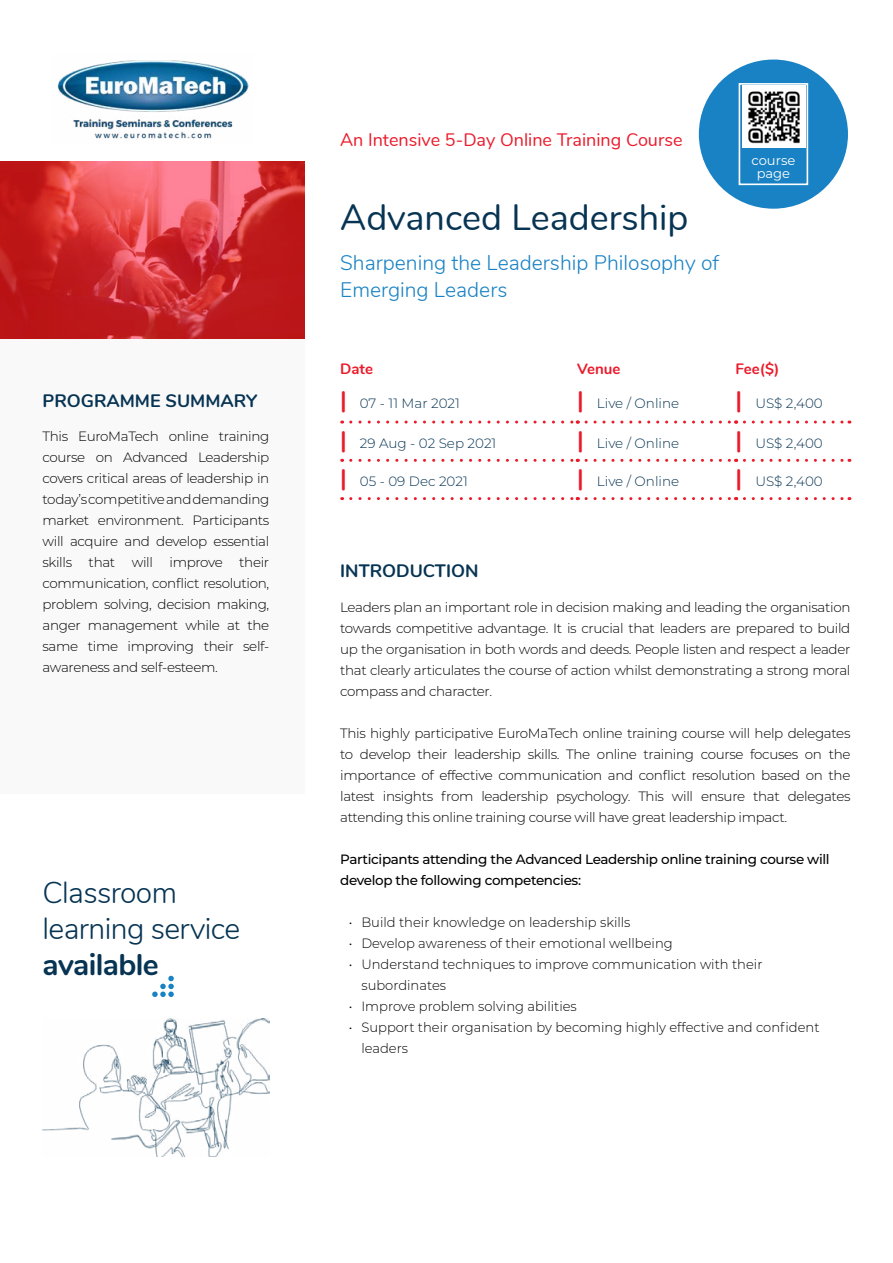
<style>
.page{position:relative;width:893px;height:1263px;background:#fff}
.page>*{position:absolute;margin:0;border:0;box-sizing:border-box;transform-origin:0 0}
.t1{font:36px "Nunito";color:#073453}
.t2{font:300 30px/36px "Nunito";letter-spacing:-.02em;color:#073453}
.t3{font:700 30px "Nunito";letter-spacing:-.02em;color:#073453}
.t4{font:300 21px/27px "Nunito";color:#1982c4}
.t5{font:18px "Nunito";color:#ea1b2b}
.t6{font:700 18px "Nunito";color:#073453}
.t7{font:700 15px "Nunito";color:#ea1b2b}
.t8{font:300 13.5px/21px "Montserrat";color:#000;text-align:justify}
.t9{font:300 13.5px "Montserrat";color:#073453}
.t10{font:500 13.5px/21px "Montserrat";letter-spacing:-.025em;color:#000}
.t11{font:13.05px/13px "Montserrat";color:#fff;text-align:center}
.s1{font-family:"Nunito";font-weight:700;font-size:24px;color:#ea1b2b}
</style>
<div class="page">
<svg style="left:0;top:162px;width:305px;height:177px;background:#d03337"></svg>
<div style="left:0;top:340px;width:305px;height:454px;background:#f9f9f9"></div>
<svg style="left:152px;top:976px;width:22px;height:21px"></svg>
<img style="left:43px;top:1018px;width:226px;height:138px">
<div style="left:699px;top:60px;width:149px;height:149px;background:#1982c4;border-radius:50%"></div>
<div style="left:739px;top:83px;width:69px;height:102px;border:2px solid #fff"></div>
<img style="left:57px;top:60px;width:192px;height:79px">
<svg style="left:351px;top:421px;width:227px;height:3px"></svg>
<svg style="left:586px;top:421px;width:151px;height:3px"></svg>
<svg style="left:744px;top:421px;width:106px;height:3px"></svg>
<svg style="left:351px;top:459px;width:227px;height:3px"></svg>
<svg style="left:586px;top:459px;width:151px;height:3px"></svg>
<svg style="left:744px;top:459px;width:106px;height:3px"></svg>
<svg style="left:351px;top:497px;width:227px;height:3px"></svg>
<svg style="left:586px;top:497px;width:151px;height:3px"></svg>
<svg style="left:744px;top:497px;width:106px;height:3px"></svg>
<img style="left:742px;top:86px;width:63px;height:62px">
<h3 class="t6" style="left:43px;top:387px;width:216px">PROGRAMME SUMMARY</h3>
<p class="t8" style="left:43px;top:426px;width:228px">This EuroMaTech online training course on Advanced Leadership covers critical areas of leadership in today’s competitive and demanding market environment. Participants will acquire and develop essential skills that will improve their communication, conflict resolution, problem solving, decision making, anger management while at the same time improving their self&shy;awareness and self-esteem.</p>
<h2 class="t2" style="left:43px;top:873px;width:199px">Classroom learning service</h2>
<h2 class="t3" style="left:43px;top:943px;width:118px">available</h2>
<h3 class="t5" style="left:340px;top:126px;width:344px">An Intensive 5-Day Online Training Course</h3>
<h1 class="t1" style="left:340px;top:191px;width:350px">Advanced Leadership</h1>
<h3 class="t4" style="left:340px;top:248px;width:380px">Sharpening the Leadership Philosophy of<br>Emerging Leaders</h3>
<p class="t11" style="left:751px;top:153px;width:45px">course page</p>
<p class="t7" style="left:340px;top:358px;width:34px">Date</p>
<p class="t7" style="left:577px;top:358px;width:45px">Venue</p>
<p class="t7" style="left:736px;top:358px;width:45px">Fee($)</p>
<p class="t9" style="left:340px;top:394px;width:121px"><span class="s1">|</span> 07 - 11 Mar 2021</p>
<p class="t9" style="left:577px;top:394px;width:103px"><span class="s1">|</span> Live / Online</p>
<p class="t9" style="left:736px;top:394px;width:89px"><span class="s1">|</span> US$ 2,400</p>
<p class="t9" style="left:340px;top:434px;width:158px"><span class="s1">|</span> 29 Aug - 02 Sep 2021</p>
<p class="t9" style="left:577px;top:434px;width:103px"><span class="s1">|</span> Live / Online</p>
<p class="t9" style="left:736px;top:434px;width:89px"><span class="s1">|</span> US$ 2,400</p>
<p class="t9" style="left:340px;top:472px;width:129px"><span class="s1">|</span> 05 - 09 Dec 2021</p>
<p class="t9" style="left:577px;top:472px;width:103px"><span class="s1">|</span> Live / Online</p>
<p class="t9" style="left:736px;top:472px;width:89px"><span class="s1">|</span> US$ 2,400</p>
<h3 class="t6" style="left:340px;top:558px;width:140px">INTRODUCTION</h3>
<p class="t8" style="left:340px;top:596px;width:512px">Leaders plan an important role in decision making and leading the organisation towards competitive advantage. It is crucial that leaders are prepared to build up the organisation in both words and deeds. People listen and respect a leader that clearly articulates the course of action whilst demonstrating a strong moral compass and character.</p>
<p class="t8" style="left:340px;top:722px;width:512px">This highly participative EuroMaTech online training course will help delegates to develop their leadership skills. The online training course focuses on the importance of effective communication and conflict resolution based on the latest insights from leadership psychology. This will ensure that delegates attending this online training course will have great leadership impact.</p>
<p class="t10" style="left:340px;top:848px;width:491px">Participants attending the Advanced Leadership online training course will develop the following competencies:</p>
<p class="t8" style="left:349px;top:911px;width:283px">• Build their knowledge on leadership skills</p>
<p class="t8" style="left:349px;top:932px;width:326px">• Develop awareness of their emotional wellbeing</p>
<p class="t8" style="left:361px;top:953px;width:403px;text-indent:-13px">• Understand techniques to improve communication with their subordinates</p>
<p class="t8" style="left:349px;top:995px;width:230px">• Improve problem solving abilities</p>
<p class="t8" style="left:361px;top:1016px;width:460px;text-indent:-13px">• Support their organisation by becoming highly effective and confident leaders</p>
</div>
